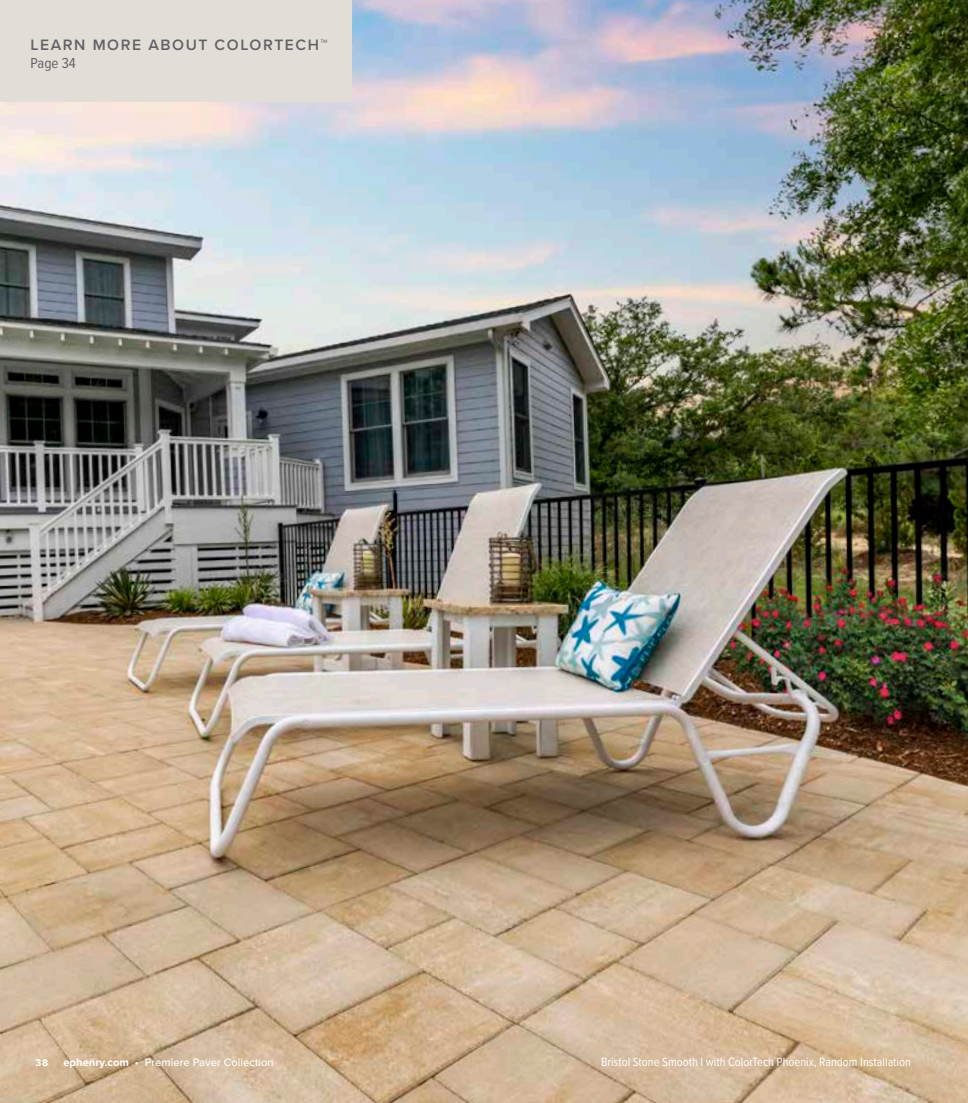
<style>
.page{position:relative;width:968px;height:1103px;background:#fff}
.page>*{position:absolute;margin:0;border:0;box-sizing:border-box;transform-origin:0 0}
.t1{font:600 15.62px "Proxima Nova";letter-spacing:.1em;color:#636366}
.t2{font:15px "Proxima Nova Cond";color:#636366}
.t3{font:12.5px "Proxima Nova Cond";color:#fff}
.t4{font:500 11.25px "Proxima Nova";color:#fff}
.t5{font:700 10px "Proxima Nova";color:#fff}
.s1{font-weight:700}
</style>
<div class="page">
<img style="left:0;top:0;width:968px;height:1102px">
<div style="left:0;top:0;width:351px;height:102px;background:#e2ded7"></div>
<p class="t1" style="left:31px;top:33px;width:298px">LEARN MORE ABOUT COLORTECH™</p>
<p class="t2" style="left:31px;top:51px;width:47px">Page 34</p>
<p class="t5" style="left:35px;top:1055px;width:14px">38</p>
<p class="t4" style="left:63px;top:1055px;width:212px"><span class="s1">ephenry.com</span> • Premiere Paver Collection</p>
<p class="t3" style="left:601px;top:1052px;width:311px">Bristol Stone Smooth I with ColorTech Phoenix, Random Installation</p>
</div>
